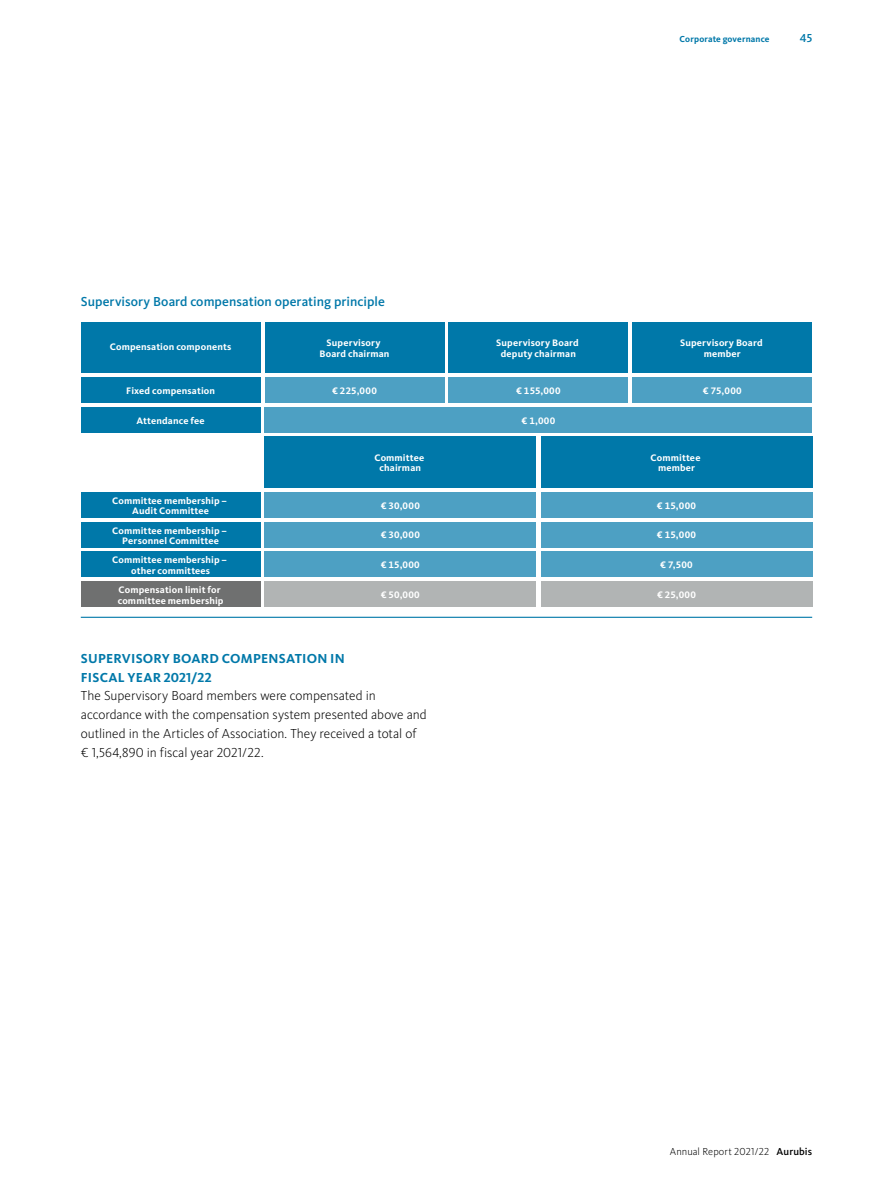
<style>
.page{position:relative;width:893px;height:1191px;background:#fff}
.page>*{position:absolute;margin:0;border:0;box-sizing:border-box;transform-origin:0 0}
.t1{font:300 13.5px/18.8px "Kievit Pro";color:#000}
.t2{font:500 13.5px "Kievit Pro";color:#0078a9}
.t3{font:700 13.5px/18.8px "Kievit Pro";letter-spacing:.015em;color:#0078a9}
.t4{font:500 12px "Kievit Pro";color:#0078a9}
.t5{font:300 10.5px "Kievit Pro";letter-spacing:.005em;color:#000}
.t6{font:700 9.75px/10.5px "Kievit Pro";letter-spacing:.015em;color:#fff;text-align:center}
.t7{font:700 9px "Kievit Pro";letter-spacing:.015em;color:#0078a9}
.s1{font-weight:500}
</style>
<div class="page">
<hr style="left:81px;top:617px;width:731px;height:1px;background:#0078a9">
<div style="left:81px;top:322px;width:179px;height:51px;background:#0078a9"></div>
<div style="left:265px;top:322px;width:179px;height:51px;background:#0078a9"></div>
<div style="left:449px;top:322px;width:179px;height:51px;background:#0078a9"></div>
<div style="left:632px;top:322px;width:180px;height:51px;background:#0078a9"></div>
<div style="left:265px;top:437px;width:271px;height:51px;background:#0078a9"></div>
<div style="left:541px;top:437px;width:271px;height:51px;background:#0078a9"></div>
<div style="left:265px;top:492px;width:271px;height:25px;background:#4da0c3"></div>
<div style="left:541px;top:492px;width:271px;height:25px;background:#4da0c3"></div>
<div style="left:81px;top:377px;width:179px;height:26px;background:#0078a9"></div>
<div style="left:265px;top:377px;width:179px;height:26px;background:#4da0c3"></div>
<div style="left:449px;top:377px;width:179px;height:26px;background:#4da0c3"></div>
<div style="left:632px;top:377px;width:180px;height:26px;background:#4da0c3"></div>
<div style="left:81px;top:407px;width:179px;height:25px;background:#0078a9"></div>
<div style="left:81px;top:492px;width:179px;height:25px;background:#0078a9"></div>
<div style="left:265px;top:522px;width:271px;height:25px;background:#4da0c3"></div>
<div style="left:541px;top:522px;width:271px;height:25px;background:#4da0c3"></div>
<div style="left:81px;top:522px;width:179px;height:25px;background:#0078a9"></div>
<div style="left:265px;top:551px;width:271px;height:26px;background:#4da0c3"></div>
<div style="left:541px;top:551px;width:271px;height:26px;background:#4da0c3"></div>
<div style="left:81px;top:551px;width:179px;height:26px;background:#0078a9"></div>
<div style="left:265px;top:581px;width:271px;height:26px;background:#b1b4b4"></div>
<div style="left:541px;top:581px;width:271px;height:26px;background:#b1b4b4"></div>
<div style="left:81px;top:581px;width:179px;height:26px;background:#6f7070"></div>
<div style="left:265px;top:407px;width:547px;height:25px;background:#4da0c3"></div>
<h1 class="t2" style="left:81px;top:294px;width:242px">Funktionsweise der Aufsichratsvergütung</h1>
<h1 class="t2" style="left:81px;top:294px;width:306px">S pervisory Board compensation operating principle</h1>
<p class="t7" style="left:680px;top:33px;width:91px">Corporate governance</p>
<p class="t4" style="left:800px;top:31px;width:14px">45</p>
<p class="t6" style="left:110px;top:342px;width:123px">Compensation components</p>
<p class="t6" style="left:320px;top:337px;width:71px">Supervisory<br>Board chairman</p>
<p class="t6" style="left:680px;top:337px;width:84px">Supervisory Board member</p>
<p class="t6" style="left:496px;top:337px;width:84px">Supervisory Board deputy chairman</p>
<p class="t6" style="left:126px;top:385px;width:90px">Fixed compensation</p>
<p class="t6" style="left:332px;top:385px;width:46px">€ 225,000</p>
<p class="t6" style="left:516px;top:385px;width:46px">€ 155,000</p>
<p class="t6" style="left:703px;top:385px;width:40px">€ 75,000</p>
<p class="t6" style="left:136px;top:415px;width:70px">Attendance fee</p>
<p class="t6" style="left:521px;top:415px;width:35px">€ 1,000</p>
<p class="t6" style="left:112px;top:495px;width:116px">Committee membership –<br>Audit Committee</p>
<p class="t6" style="left:374px;top:452px;width:51px">Committee chairman</p>
<p class="t6" style="left:651px;top:452px;width:51px">Committee member</p>
<p class="t6" style="left:381px;top:500px;width:41px">€ 30,000</p>
<p class="t6" style="left:657px;top:500px;width:41px">€ 15,000</p>
<p class="t6" style="left:112px;top:525px;width:116px">Committee membership –<br>Personnel Committee</p>
<p class="t6" style="left:381px;top:530px;width:41px">€ 30,000</p>
<p class="t6" style="left:657px;top:530px;width:41px">€ 15,000</p>
<p class="t6" style="left:112px;top:555px;width:116px">Committee membership – other committees</p>
<p class="t6" style="left:381px;top:559px;width:41px">€ 15,000</p>
<p class="t6" style="left:660px;top:559px;width:34px">€ 7,500</p>
<p class="t6" style="left:118px;top:584px;width:107px;text-align:left">Compensation limit for committee membership</p>
<p class="t6" style="left:381px;top:589px;width:41px">€ 50,000</p>
<p class="t6" style="left:657px;top:589px;width:41px">€ 25,000</p>
<h1 class="t3" style="left:81px;top:649px;width:265px">SUPERVISORY BOARD COMPENSATION IN<br>FISCAL YEAR 2021/22</h1>
<h1 class="t1" style="left:81px;top:686px;width:347px">The Supervisory Board members were compensated in accordance with the compensation system presented above and outlined in the Articles of Association. They received a total of € 1,564,890 in fiscal year 2021/22.</h1>
<p class="t5" style="left:670px;top:1145px;width:144px">Annual Report 2021/22 <span class="s1">Aurubis</span></p>
</div>
